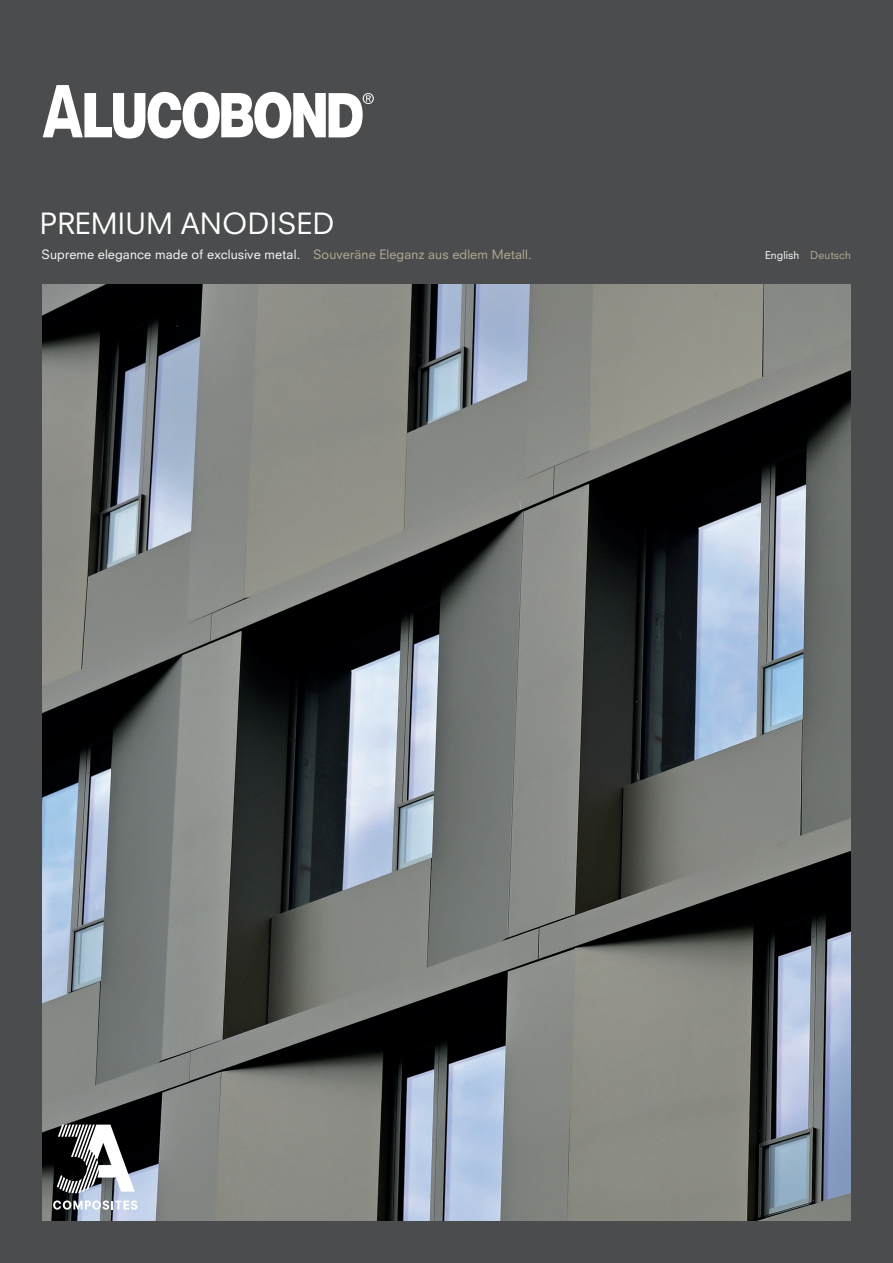
<style>
.page{position:relative;width:893px;height:1263px;background:#4b4c4d}
.page>*{position:absolute;margin:0;border:0;box-sizing:border-box;transform-origin:0 0}
.t1{font:28.5px "Neuzeit SLT Std";color:#fff}
.t2{font:12.6px "Neuzeit SLT Std";letter-spacing:.01em;color:#fff}
.t3{font:10.5px "Neuzeit SLT Std";letter-spacing:.01em;color:#fff}
.s1{color:#b8ab95}
</style>
<div class="page">
<img style="left:43px;top:285px;width:808px;height:935px">
<svg style="left:57px;top:1124px;width:78px;height:69px;background:#757678"></svg>
<svg style="left:53px;top:1200px;width:84px;height:9px"></svg>
<svg style="left:43px;top:85px;width:331px;height:53px"></svg>
<h1 class="t1" style="left:40px;top:206px;width:296px">PREMIUM ANODISED</h1>
<p class="t2" style="left:42px;top:247px;width:492px">Supreme elegance made of exclusive metal. <span class="s1">Souveräne Eleganz aus edlem Metall.</span></p>
<p class="t3" style="left:765px;top:249px;width:88px">English <span class="s1">Deutsch</span></p>
</div>
